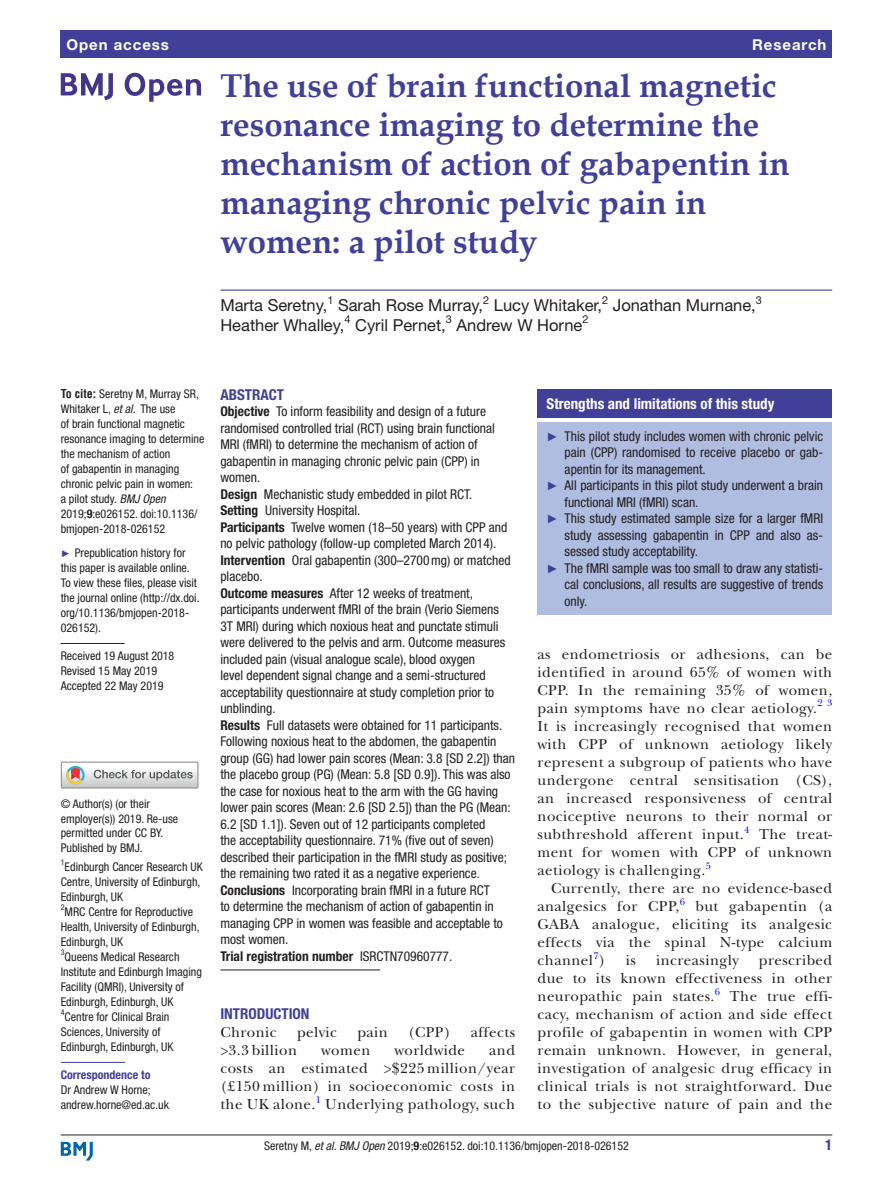
<style>
.page{position:relative;width:893px;height:1191px;background:#fff}
.page>*{position:absolute;margin:0;border:0;box-sizing:border-box;transform-origin:0 0}
.t1{font:700 33px/39px "Book Antiqua";color:#414099}
.t2{font:16.5px "Helvetica Neue LT Std";color:#231f20}
.t3{font:15px/18px "New Baskerville";letter-spacing:.03em;color:#231f20;text-align:justify}
.t4{font:700 condensed 15px "Helvetica Neue LT Std";color:#fff}
.t5{font:700 condensed 15px "Helvetica Neue LT Std";color:#414099}
.t6{font:700 15px "Helvetica Neue LT Std";letter-spacing:.065em;color:#fff}
.t7{font:condensed 13.5px/16.5px "Helvetica Neue LT Std";color:#231f20}
.t8{font:condensed 12px/15px "Helvetica Neue LT Std";color:#231f20}
.t9{font:700 condensed 12px "Helvetica Neue LT Std";color:#414099}
.t10{font:10.95px "Helvetica Neue LT Std";color:#231f20}
.t11{font:9.9px "New Baskerville";color:#00f}
.t12{font:condensed 7.95px "Helvetica Neue LT Std";color:#231f20}
.s1{font-family:"Helvetica LT Std";font-weight:700}
.s2{font-style:italic}
.s3{font-weight:700}
.s4{font-family:"Arial";font-stretch:normal;font-size:9.75px;color:#414099}
.s5{font-family:"Arial";font-stretch:normal;font-size:12px;color:#414099}
</style>
<div class="page">
<hr style="left:61px;top:1134px;width:771px;height:1px;background:#231f20">
<svg style="left:61px;top:1141px;width:32px;height:19px"></svg>
<div style="left:61px;top:31px;width:771px;height:27px;background:#414099"></div>
<hr style="left:220px;top:289px;width:612px;height:2px;background:#414099">
<hr style="left:61px;top:643px;width:64px;height:1px;background:#231f20">
<hr style="left:61px;top:1062px;width:64px;height:1px;background:#414099">
<svg style="left:61px;top:73px;width:52px;height:27px"></svg>
<svg style="left:125px;top:73px;width:76px;height:29px"></svg>
<div style="left:61px;top:761px;width:138px;height:27px;border:1px solid #969090"></div>
<svg style="left:61px;top:762px;width:137px;height:26px"></svg>
<hr style="left:220px;top:969px;width:160px;height:1px;background:#231f20">
<div style="left:538px;top:389px;width:294px;height:29px;background:#414099"></div>
<div style="left:538px;top:422px;width:294px;height:192px;background:#afbde1"></div>
<p class="t6" style="left:66px;top:35px;width:104px">Open access</p>
<p class="t6" style="left:752px;top:35px;width:76px">Research</p>
<h1 class="t1" style="left:220px;top:66px;width:571px">The use of brain functional magnetic resonance imaging to determine the mechanism of action of gabapentin in managing chronic pelvic pain in women: a pilot study</h1>
<p class="t2" style="left:220px;top:296px;width:108px">Marta Seretny,</p>
<p class="t10" style="left:327px;top:293px;width:8px">1</p>
<p class="t2" style="left:338px;top:296px;width:147px">Sarah Rose Murray,</p>
<p class="t10" style="left:483px;top:293px;width:8px">2</p>
<p class="t2" style="left:494px;top:296px;width:110px">Lucy Whitaker,</p>
<p class="t10" style="left:602px;top:293px;width:8px">2</p>
<p class="t2" style="left:613px;top:296px;width:145px">Jonathan Murnane,</p>
<p class="t10" style="left:756px;top:293px;width:8px">3</p>
<p class="t2" style="left:220px;top:315px;width:126px">Heather Whalley,</p>
<p class="t10" style="left:344px;top:313px;width:8px">4</p>
<p class="t2" style="left:355px;top:315px;width:92px">Cyril Pernet,</p>
<p class="t10" style="left:446px;top:313px;width:8px">3</p>
<p class="t2" style="left:457px;top:315px;width:127px">Andrew W Horne</p>
<p class="t10" style="left:582px;top:313px;width:8px">2</p>
<p class="t8" style="left:61px;top:386px;width:145px"><span class="s1">To cite:</span> Seretny M, Murray SR,<br>Whitaker L, <span class="s2">et al</span>. The use<br>of brain functional magnetic resonance imaging to determine the mechanism of action<br>of gabapentin in managing chronic pelvic pain in women:<br>a pilot study. <span class="s2">BMJ Open<br></span>2019;<span class="s3">9</span>:e026152. doi:10.1136/ bmjopen-2018-026152</p>
<p class="t8" style="left:61px;top:545px;width:140px"><span class="s4">►</span> Prepublication history for this paper is available online.<br>To view these files, please visit the journal online (http://dx.doi. org/10.1136/bmjopen-2018-<br>026152).</p>
<p class="t8" style="left:61px;top:648px;width:115px">Received 19 August 2018<br>Revised 15 May 2019<br>Accepted 22 May 2019</p>
<p class="t8" style="left:61px;top:797px;width:119px;line-height:14.4px">© Author(s) (or their employer(s)) 2019. Re-use permitted under CC BY.<br>Published by BMJ.</p>
<p class="t12" style="left:61px;top:858px;width:5px">1</p>
<p class="t8" style="left:61px;top:859px;width:143px;text-indent:4px">Edinburgh Cancer Research UK<br>Centre, University of Edinburgh,<br>Edinburgh, UK</p>
<p class="t12" style="left:61px;top:903px;width:5px">2</p>
<p class="t8" style="left:61px;top:904px;width:140px;text-indent:4px">MRC Centre for Reproductive<br>Health, University of Edinburgh,<br>Edinburgh, UK</p>
<p class="t12" style="left:61px;top:948px;width:5px">3</p>
<p class="t8" style="left:61px;top:949px;width:143px;text-indent:4px">Queens Medical Research<br>Institute and Edinburgh Imaging<br>Facility (QMRI), University of<br>Edinburgh, Edinburgh, UK<br><sup>4</sup>Centre for Clinical Brain<br>Sciences, University of<br>Edinburgh, Edinburgh, UK</p>
<p class="t9" style="left:61px;top:1067px;width:91px">Correspondence to</p>
<p class="t8" style="left:61px;top:1082px;width:110px">Dr Andrew W Horne; andrew.horne@ed.ac.uk</p>
<p class="t5" style="left:220px;top:385px;width:65px">Abstract</p>
<p class="t7" style="left:220px;top:403px;width:296px"><span class="s3">Objective</span> To inform feasibility and design of a future randomised controlled trial (RCT) using brain functional MRI (fMRI) to determine the mechanism of action of gabapentin in managing chronic pelvic pain (CPP) in women.<br><span class="s3">Design</span> Mechanistic study embedded in pilot RCT.<br><span class="s3">Setting</span> University Hospital.<br><span class="s3">Participants</span> Twelve women (18–50 years) with CPP and no pelvic pathology (follow-up completed March 2014).<br><span class="s3">Intervention</span> Oral gabapentin (300–2700mg) or matched placebo.<br><span class="s3">Outcome measures</span> After 12 weeks of treatment, participants underwent fMRI of the brain (Verio Siemens 3T MRI) during which noxious heat and punctate stimuli were delivered to the pelvis and arm. Outcome measures included pain (visual analogue scale), blood oxygen<br>level dependent signal change and a semi-structured acceptability questionnaire at study completion prior to unblinding.<br><span class="s3">Results</span> Full datasets were obtained for 11 participants.<br>Following noxious heat to the abdomen, the gabapentin group (GG) had lower pain scores (Mean: 3.8 [SD 2.2]) than the placebo group (PG) (Mean: 5.8 [SD 0.9]). This was also the case for noxious heat to the arm with the GG having lower pain scores (Mean: 2.6 [SD 2.5]) than the PG (Mean:<br>6.2 [SD 1.1]). Seven out of 12 participants completed<br>the acceptability questionnaire. 71% (five out of seven) described their participation in the fMRI study as positive; the remaining two rated it as a negative experience.<br><span class="s3">Conclusions</span> Incorporating brain fMRI in a future RCT<br>to determine the mechanism of action of gabapentin in managing CPP in women was feasible and acceptable to most women.<br><span class="s3">Trial registration number</span> ISRCTN70960777.</p>
<p class="t5" style="left:220px;top:1005px;width:91px">Introduction</p>
<p class="t3" style="left:220px;top:1023px;width:58px">Chronic</p>
<p class="t3" style="left:297px;top:1023px;width:42px">pelvic</p>
<p class="t3" style="left:357px;top:1023px;width:32px">pain</p>
<p class="t3" style="left:408px;top:1023px;width:44px">(CPP)</p>
<p class="t3" style="left:471px;top:1023px;width:46px">affects</p>
<p class="t3" style="left:220px;top:1041px;width:78px">&gt;3.3 billion</p>
<p class="t3" style="left:321px;top:1041px;width:51px">women</p>
<p class="t3" style="left:395px;top:1041px;width:72px">worldwide</p>
<p class="t3" style="left:220px;top:1041px;width:296px;text-indent:269px">and costs an estimated &gt;$225 million/year (£150 million) in socioeconomic costs in the UK alone.<sup>1</sup> Underlying pathology, such</p>
<p class="t4" style="left:547px;top:394px;width:229px">Strengths and limitations of this study</p>
<p class="t7" style="left:547px;top:427px;width:278px"><span class="s5">►</span> This pilot study includes women with chronic pelvic</p>
<p class="t7" style="left:565px;top:444px;width:260px">pain (CPP) randomised to receive placebo or gab-</p>
<p class="t7" style="left:565px;top:460px;width:143px">apentin for its management.</p>
<p class="t7" style="left:547px;top:477px;width:278px"><span class="s5">►</span> All participants in this pilot study underwent a brain</p>
<p class="t7" style="left:565px;top:493px;width:135px">functional MRI (fMRI) scan.</p>
<p class="t7" style="left:547px;top:510px;width:278px"><span class="s5">►</span> This study estimated sample size for a larger fMRI</p>
<p class="t7" style="left:565px;top:526px;width:260px">study assessing gabapentin in CPP and also as-</p>
<p class="t7" style="left:565px;top:543px;width:135px">sessed study acceptability.</p>
<p class="t7" style="left:547px;top:559px;width:278px"><span class="s5">►</span> The fMRI sample was too small to draw any statisti-</p>
<p class="t7" style="left:565px;top:576px;width:260px">cal conclusions, all results are suggestive of trends</p>
<p class="t7" style="left:565px;top:592px;width:24px">only.</p>
<p class="t3" style="left:538px;top:645px;width:296px">as endometriosis or adhesions, can be identified in around 65% of women with CPP. In the remaining 35% of women, pain symptoms have no clear aetiology.<sup>2</sup> <sup>3<br></sup>It is increasingly recognised that women with CPP of unknown aetiology likely represent a subgroup of patients who have undergone central sensitisation (CS), an increased responsiveness of central nociceptive neurons to their normal or subthreshold afferent input.</p>
<p class="t11" style="left:744px;top:823px;width:7px">4</p>
<p class="t3" style="left:538px;top:825px;width:296px;text-indent:221px">The treat&shy;ment for women with CPP of unknown aetiology is challenging.</p>
<p class="t11" style="left:706px;top:859px;width:7px">5</p>
<p class="t3" style="left:538px;top:879px;width:296px;text-indent:14px">Currently, there are no evidence-based analgesics for CPP,</p>
<p class="t11" style="left:680px;top:895px;width:7px">6</p>
<p class="t3" style="left:538px;top:897px;width:296px;text-indent:158px">but gabapentin (a GABA analogue, eliciting its analgesic effects via the spinal N-type calcium channel )</p>
<p class="t11" style="left:593px;top:949px;width:7px">7</p>
<p class="t3" style="left:538px;top:951px;width:296px;text-indent:221px">prescribed due to its known effectiveness in other neuropathic pain states.</p>
<p class="t3" style="left:626px;top:951px;width:12px">is</p>
<p class="t3" style="left:656px;top:951px;width:84px">increasingly</p>
<p class="t11" style="left:715px;top:985px;width:7px">6</p>
<p class="t3" style="left:538px;top:987px;width:296px;text-indent:192px">The true effi&shy;cacy, mechanism of action and side effect profile of gabapentin in women with CPP remain unknown. However, in general, investigation of analgesic drug efficacy in clinical trials is not straightforward. Due to the subjective nature of pain and the</p>
<p class="t8" style="left:264px;top:1137px;width:366px">Seretny M, <span class="s2">et al</span>. <span class="s2">BMJ Open</span> 2019;<span class="s3">9</span>:e026152. doi:10.1136/bmjopen-2018-026152</p>
<p class="t5" style="left:825px;top:1135px;width:9px">1</p>
</div>
